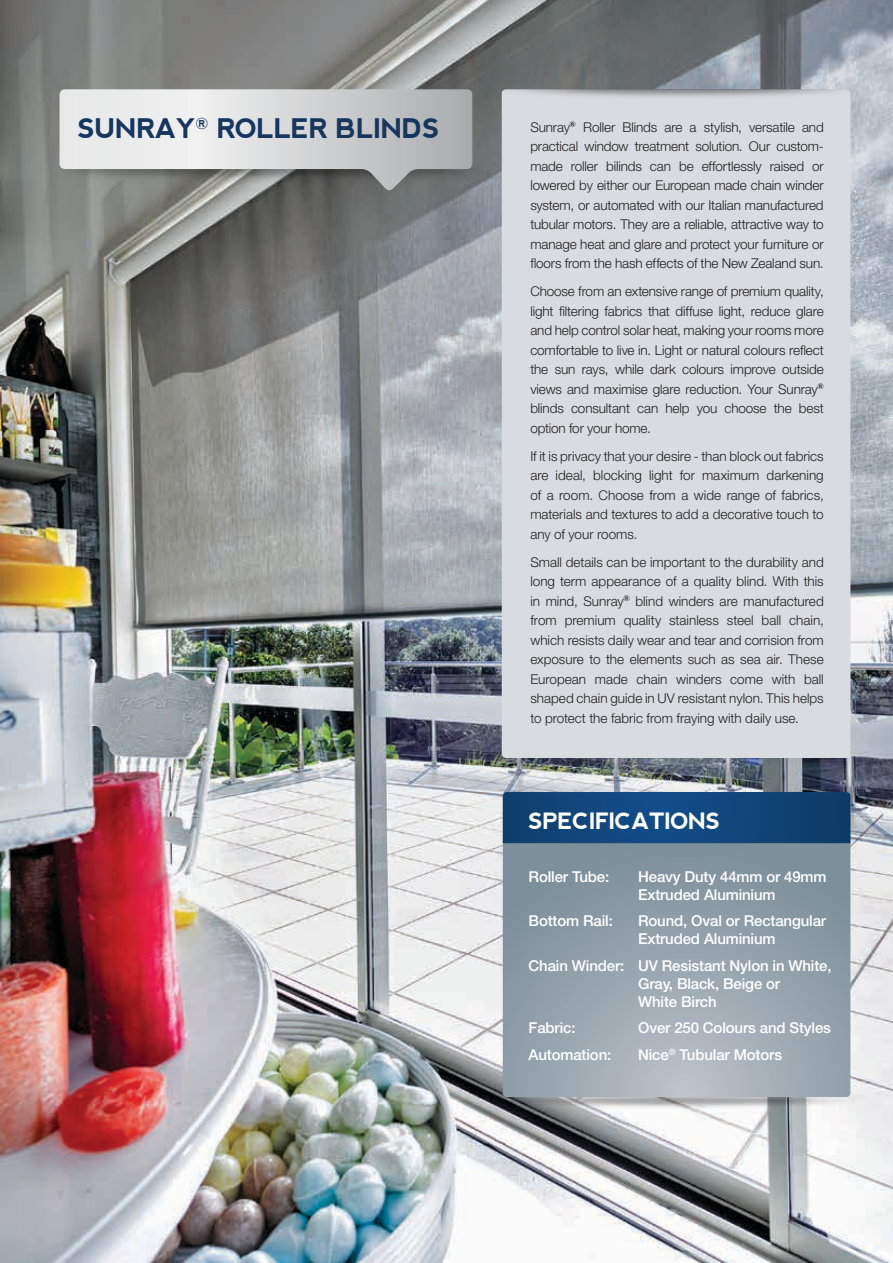
<style>
.page{position:relative;width:893px;height:1263px;background:#fff}
.page>*{position:absolute;margin:0;border:0;box-sizing:border-box;transform-origin:0 0}
.t1{font:700 27px "nevis";letter-spacing:-.02em;color:#17365e}
.t2{font:700 22.5px "nevis";letter-spacing:-.02em;color:#fff}
.t3{font:500 15px/18px "Helvetica Neue LT Std";letter-spacing:-.01em;color:#fff}
.t4{font:300 13.5px/19.5px "Helvetica Neue LT Std";letter-spacing:-.01em;color:#231f20;text-align:justify}
</style>
<div class="page">
<img style="left:0;top:0;width:893px;height:1263px">
<img style="left:504px;top:1085px;width:350px;height:30px">
<svg style="left:503px;top:843px;width:347px;height:254px;background:#92a0aa"></svg>
<svg style="left:503px;top:792px;width:347px;height:51px;background:#104478"></svg>
<div style="left:502px;top:89px;width:348px;height:669px;background:#d8dbdf;border-radius:4px"></div>
<img style="left:44px;top:128px;width:458px;height:69px">
<svg style="left:60px;top:89px;width:412px;height:103px;background:#c1c2c2"></svg>
<h1 class="t1" style="left:78px;top:113px;width:363px">SUNRAY<sup>®</sup> ROLLER BLINDS</h1>
<p class="t4" style="left:530px;top:117px;width:295px">Sunray<sup>®</sup> Roller Blinds are a stylish, versatile and practical window treatment solution. Our custom&shy;made roller bilinds can be effortlessly raised or lowered by either our European made chain winder system, or automated with our Italian manufactured tubular motors. They are a reliable, attractive way to manage heat and glare and protect your furniture or floors from the hash effects of the New Zealand sun.</p>
<p class="t4" style="left:530px;top:281px;width:295px">Choose from an extensive range of premium quality, light filtering fabrics that diffuse light, reduce glare and help control solar heat, making your rooms more comfortable to live in. Light or natural colours reflect the sun rays, while dark colours improve outside views and maximise glare reduction. Your Sunray<sup>® </sup>blinds consultant can help you choose the best option for your home.</p>
<p class="t4" style="left:530px;top:446px;width:295px">If it is privacy that your desire - than block out fabrics are ideal, blocking light for maximum darkening of a room. Choose from a wide range of fabrics, materials and textures to add a decorative touch to any of your rooms.</p>
<p class="t4" style="left:530px;top:552px;width:295px">Small details can be important to the durability and long term appearance of a quality blind. With this in mind, Sunray<sup>®</sup> blind winders are manufactured from premium quality stainless steel ball chain, which resists daily wear and tear and corrision from exposure to the elements such as sea air. These European made chain winders come with ball shaped chain guide in UV resistant nylon. This helps to protect the fabric from fraying with daily use.</p>
<h2 class="t2" style="left:529px;top:808px;width:193px">SPECIFICATIONS</h2>
<p class="t3" style="left:529px;top:867px;width:82px">Roller Tube:</p>
<p class="t3" style="left:638px;top:867px;width:190px">Heavy Duty 44mm or 49mm<br>Extruded Aluminium</p>
<p class="t3" style="left:529px;top:912px;width:86px">Bottom Rail:</p>
<p class="t3" style="left:638px;top:912px;width:190px">Round, Oval or Rectangular<br>Extruded Aluminium</p>
<p class="t3" style="left:638px;top:956px;width:195px;text-indent:-110px">Chain Winder: UV Resistant Nylon in White,<br>Gray, Black, Beige or<br>White Birch</p>
<p class="t3" style="left:529px;top:1019px;width:48px">Fabric:</p>
<p class="t3" style="left:638px;top:1019px;width:194px">Over 250 Colours and Styles</p>
<p class="t3" style="left:529px;top:1045px;width:84px">Automation:</p>
<p class="t3" style="left:638px;top:1045px;width:145px">Nice<sup>®</sup> Tubular Motors</p>
</div>
